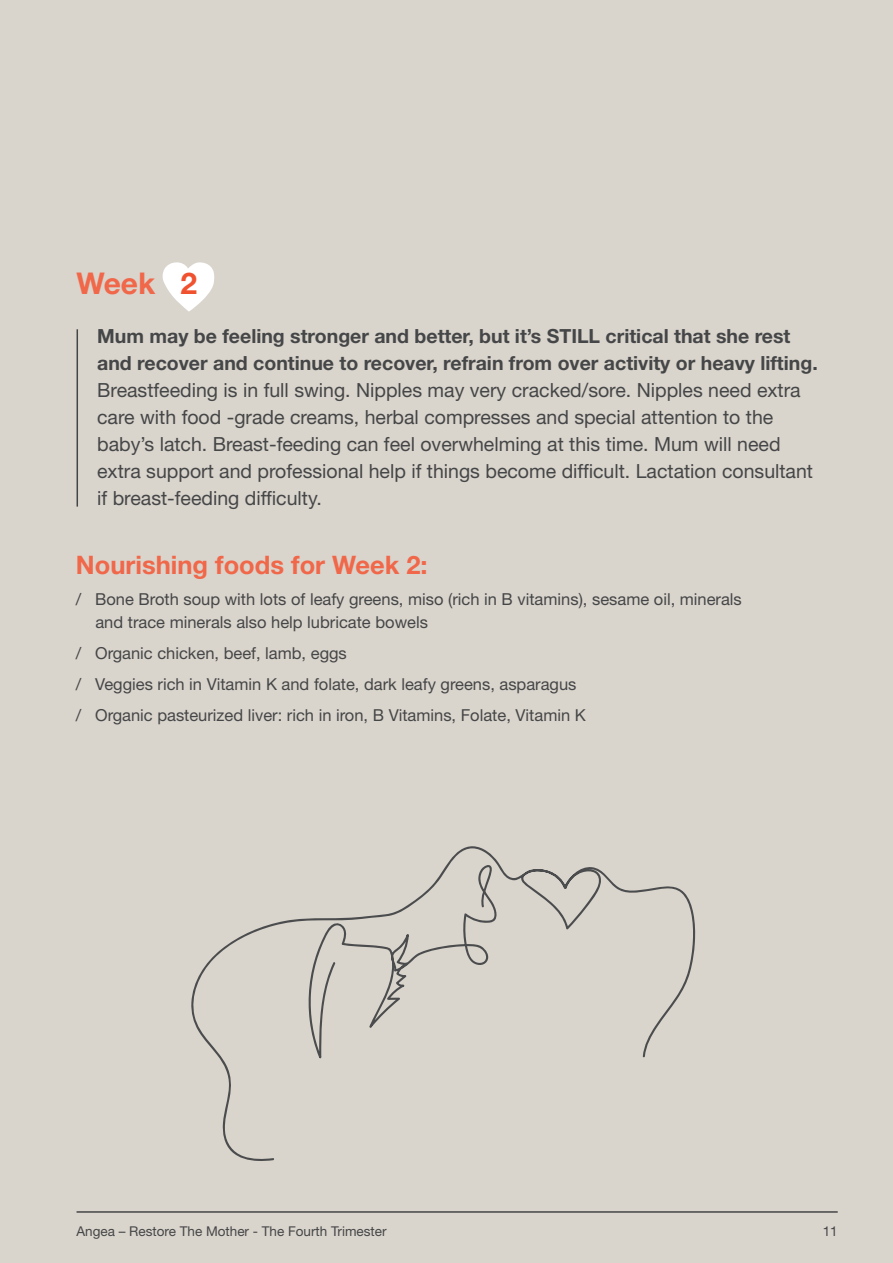
<style>
.page{position:relative;width:893px;height:1263px;background:#d9d4cc}
.page>*{position:absolute;margin:0;border:0;box-sizing:border-box;transform-origin:0 0}
.t1{font:700 30px "Helvetica Neue LT Std";color:#f16749}
.Subheading{font:700 25.5px "Helvetica Neue LT Std";color:#f16749}
.t2{font:19.5px/27px "Helvetica Neue LT Std";color:#454647}
.bullet_points{font:16.5px/22.5px "Helvetica Neue LT Std";color:#454647}
.t3{font:13.5px "Helvetica Neue LT Std";color:#454647}
.s1{color:#f05230}
.s2{font-weight:700}
</style>
<div class="page">
<svg style="left:162px;top:262px;width:52px;height:50px"></svg>
<svg style="left:191px;top:846px;width:504px;height:315px"></svg>
<hr style="left:77px;top:1211px;width:761px;height:2px;background:#454647">
<hr style="left:77px;top:329px;width:1px;height:178px;background:#454647">
<p class="t1" style="left:77px;top:265px;width:122px">Week <span class="s1">2</span></p>
<p class="t2" style="left:97px;top:322px;width:722px"><span class="s2">Mum may be feeling stronger and better, but it’s STILL critical that she rest and recover and continue to recover, refrain from over activity or heavy lifting.<br></span>Breastfeeding is in full swing. Nipples may very cracked/sore. Nipples need extra care with food -grade creams, herbal compresses and special attention to the baby’s latch. Breast-feeding can feel overwhelming at this time. Mum will need extra support and professional help if things become difficult. Lactation consultant if breast-feeding difficulty.</p>
<p class="Subheading" style="left:76px;top:549px;width:353px">Nourishing foods for Week 2:</p>
<p class="bullet_points" style="left:95px;top:588px;width:648px;text-indent:-20px">/ Bone Broth soup with lots of leafy greens, miso (rich in B vitamins), sesame oil, minerals and trace minerals also help lubricate bowels</p>
<p class="bullet_points" style="left:76px;top:641px;width:272px">/ Organic chicken, beef, lamb, eggs</p>
<p class="bullet_points" style="left:76px;top:672px;width:502px">/ Veggies rich in Vitamin K and folate, dark leafy greens, asparagus</p>
<p class="bullet_points" style="left:76px;top:703px;width:511px">/ Organic pasteurized liver: rich in iron, B Vitamins, Folate, Vitamin K</p>
<p class="t3" style="left:77px;top:1223px;width:312px">Angea – Restore The Mother - The Fourth Trimester</p>
<p class="t3" style="left:823px;top:1223px;width:17px">11</p>
</div>
